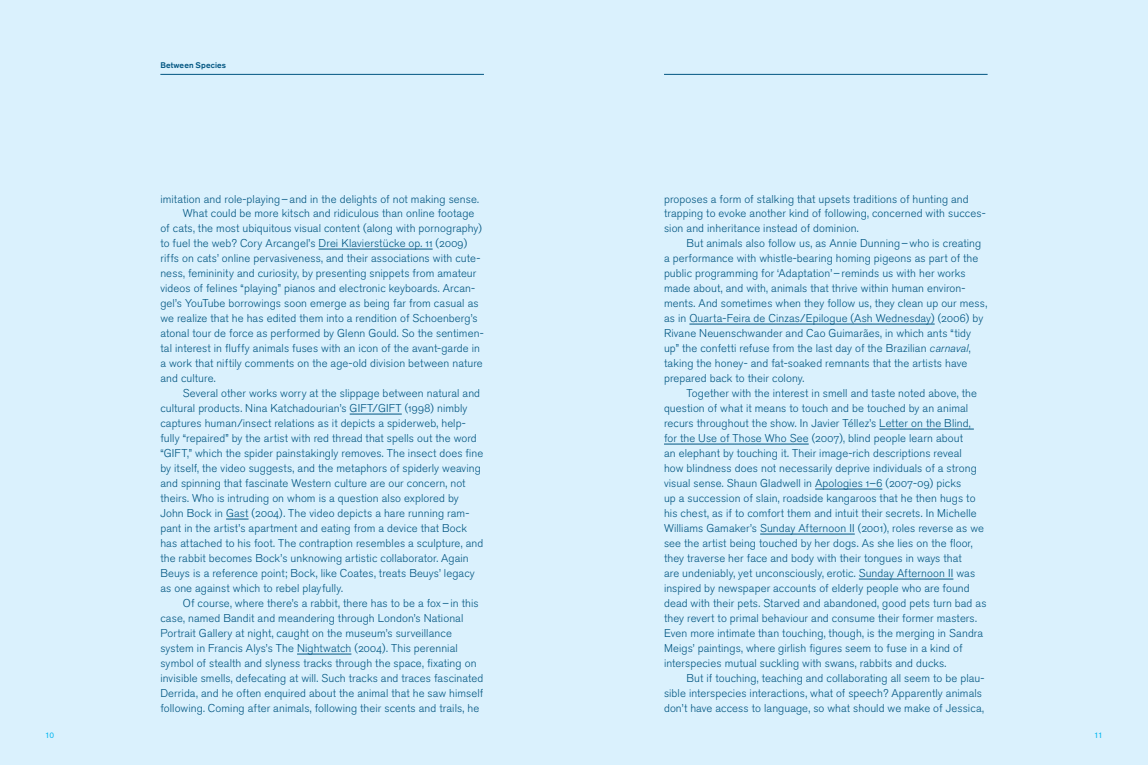
<style>
.page{position:relative;width:1148px;height:765px;background:#fff}
.page>*{position:absolute;margin:0;border:0;box-sizing:border-box;transform-origin:0 0}
.t1{font:11.25px/15px "Akzidenz Grotesk BE Light Os F";letter-spacing:.01em;color:#005581}
.t2{font:500 8.12px "Akzidenz Grotesk BE";letter-spacing:.015em;color:#005581}
.t3{font:8.12px "Akzidenz Grotesk BE";color:#00b6f1}
.s1{font-family:"Akzidenz Grotesk BE Lig It Os F"}
</style>
<div class="page">
<div style="left:0;top:0;width:574px;height:765px;background:#daf1fd"></div>
<div style="left:574px;top:0;width:574px;height:765px;background:#daf1fd"></div>
<hr style="left:689px;top:324px;width:245px;height:1px;background:#005581">
<hr style="left:879px;top:429px;width:94px;height:1px;background:#005581">
<hr style="left:664px;top:444px;width:144px;height:1px;background:#005581">
<hr style="left:815px;top:489px;width:67px;height:1px;background:#005581">
<hr style="left:760px;top:534px;width:94px;height:1px;background:#005581">
<hr style="left:858px;top:579px;width:95px;height:1px;background:#005581">
<hr style="left:319px;top:249px;width:113px;height:1px;background:#005581">
<hr style="left:350px;top:414px;width:52px;height:1px;background:#005581">
<svg style="left:226px;top:519px;width:22px;height:1px"></svg>
<hr style="left:297px;top:654px;width:54px;height:1px;background:#005581">
<hr style="left:160px;top:74px;width:324px;height:1px;background:#005581">
<hr style="left:664px;top:74px;width:323px;height:1px;background:#005581">
<p class="t2" style="left:160px;top:60px;width:67px">Between Species</p>
<p class="t1" style="left:160px;top:191px;width:320px">imitation and role-playing–and in the delights of not making sense.</p>
<p class="t1" style="left:183px;top:206px;width:293px">What could be more kitsch and ridiculous than online footage</p>
<p class="t1" style="left:160px;top:221px;width:323px">of cats, the most ubiquitous visual content (along with pornography)</p>
<p class="t1" style="left:160px;top:236px;width:308px">to fuel the web? Cory Arcangel’s Drei Klavierstücke op. 11 (2009)</p>
<p class="t1" style="left:160px;top:251px;width:321px">riffs on cats’ online pervasiveness, and their associations with cute-</p>
<p class="t1" style="left:160px;top:266px;width:317px">ness, femininity and curiosity, by presenting snippets from amateur</p>
<p class="t1" style="left:160px;top:281px;width:316px">videos of felines “playing” pianos and electronic keyboards. Arcan-</p>
<p class="t1" style="left:160px;top:296px;width:320px">gel’s YouTube borrowings soon emerge as being far from casual as</p>
<p class="t1" style="left:160px;top:311px;width:319px">we realize that he has edited them into a rendition of Schoenberg’s</p>
<p class="t1" style="left:160px;top:326px;width:325px">atonal tour de force as performed by Glenn Gould. So the sentimen-</p>
<p class="t1" style="left:160px;top:341px;width:321px">tal interest in fluffy animals fuses with an icon of the avant-garde in</p>
<p class="t1" style="left:160px;top:356px;width:324px">a work that niftily comments on the age-old division between nature</p>
<p class="t1" style="left:160px;top:371px;width:57px">and culture.</p>
<p class="t1" style="left:183px;top:386px;width:299px">Several other works worry at the slippage between natural and</p>
<p class="t1" style="left:160px;top:401px;width:309px">cultural products. Nina Katchadourian’s GIFT/GIFT (1998) nimbly</p>
<p class="t1" style="left:160px;top:416px;width:307px">captures human/insect relations as it depicts a spiderweb, help-</p>
<p class="t1" style="left:160px;top:431px;width:318px">fully “repaired” by the artist with red thread that spells out the word</p>
<p class="t1" style="left:160px;top:446px;width:324px">“GIFT,” which the spider painstakingly removes. The insect does fine</p>
<p class="t1" style="left:160px;top:461px;width:322px">by itself, the video suggests, and the metaphors of spiderly weaving</p>
<p class="t1" style="left:160px;top:476px;width:307px">and spinning that fascinate Western culture are our concern, not</p>
<p class="t1" style="left:160px;top:491px;width:300px">theirs. Who is intruding on whom is a question also explored by</p>
<p class="t1" style="left:160px;top:506px;width:310px">John Bock in Gast (2004). The video depicts a hare running ram-</p>
<p class="t1" style="left:160px;top:521px;width:308px">pant in the artist’s apartment and eating from a device that Bock</p>
<p class="t1" style="left:160px;top:536px;width:324px">has attached to his foot. The contraption resembles a sculpture, and</p>
<p class="t1" style="left:160px;top:551px;width:310px">the rabbit becomes Bock’s unknowing artistic collaborator. Again</p>
<p class="t1" style="left:160px;top:566px;width:316px">Beuys is a reference point; Bock, like Coates, treats Beuys’ legacy</p>
<p class="t1" style="left:160px;top:581px;width:184px">as one against which to rebel playfully.</p>
<p class="t1" style="left:183px;top:596px;width:297px">Of course, where there’s a rabbit, there has to be a fox–in this</p>
<p class="t1" style="left:160px;top:611px;width:304px">case, named Bandit and meandering through London’s National</p>
<p class="t1" style="left:160px;top:626px;width:293px">Portrait Gallery at night, caught on the museum’s surveillance</p>
<p class="t1" style="left:160px;top:641px;width:299px">system in Francis Alys’s The Nightwatch (2004). This perennial</p>
<p class="t1" style="left:160px;top:656px;width:318px">symbol of stealth and slyness tracks through the space, fixating on</p>
<p class="t1" style="left:160px;top:671px;width:324px">invisible smells, defecating at will. Such tracks and traces fascinated</p>
<p class="t1" style="left:160px;top:686px;width:324px">Derrida, and he often enquired about the animal that he saw himself</p>
<p class="t1" style="left:160px;top:701px;width:320px">following. Coming after animals, following their scents and trails, he</p>
<p class="t1" style="left:664px;top:191px;width:323px">proposes a form of stalking that upsets traditions of hunting and trapping to evoke another kind of following, concerned with succes&shy;sion and inheritance instead of dominion.</p>
<p class="t1" style="left:664px;top:236px;width:325px;text-indent:22px">But animals also follow us, as Annie Dunning–who is creating a performance with whistle-bearing homing pigeons as part of the public programming for ‘Adaptation’–reminds us with her works made about, and with, animals that thrive within human environ&shy;ments. And sometimes when they follow us, they clean up our mess, as in Quarta-Feira de Cinzas/Epilogue (Ash Wednesday) (2006) by Rivane Neuenschwander and Cao Guimarães, in which ants “tidy up” the confetti refuse from the last day of the Brazilian <span class="s1">carnaval</span>, taking the honey- and fat-soaked remnants that the artists have prepared back to their colony.</p>
<p class="t1" style="left:664px;top:386px;width:324px;text-indent:22px">Together with the interest in smell and taste noted above, the question of what it means to touch and be touched by an animal recurs throughout the show. In Javier Téllez’s Letter on the Blind,<br>for the Use of Those Who See (2007), blind people learn about<br>an elephant by touching it. Their image-rich descriptions reveal<br>how blindness does not necessarily deprive individuals of a strong visual sense. Shaun Gladwell in Apologies 1–6 (2007-09) picks<br>up a succession of slain, roadside kangaroos that he then hugs to his chest, as if to comfort them and intuit their secrets. In Michelle Williams Gamaker’s Sunday Afternoon II (2001), roles reverse as we see the artist being touched by her dogs. As she lies on the floor, they traverse her face and body with their tongues in ways that<br>are undeniably, yet unconsciously, erotic. Sunday Afternoon II was inspired by newspaper accounts of elderly people who are found dead with their pets. Starved and abandoned, good pets turn bad as they revert to primal behaviour and consume their former masters.<br>Even more intimate than touching, though, is the merging in Sandra Meigs’ paintings, where girlish figures seem to fuse in a kind of interspecies mutual suckling with swans, rabbits and ducks.</p>
<p class="t1" style="left:664px;top:671px;width:322px;text-indent:22px">But if touching, teaching and collaborating all seem to be plau&shy;sible interspecies interactions, what of speech? Apparently animals don’t have access to language, so what should we make of Jessica,</p>
<p class="t3" style="left:45px;top:731px;width:11px">10</p>
<p class="t3" style="left:1094px;top:731px;width:10px">11</p>
</div>
